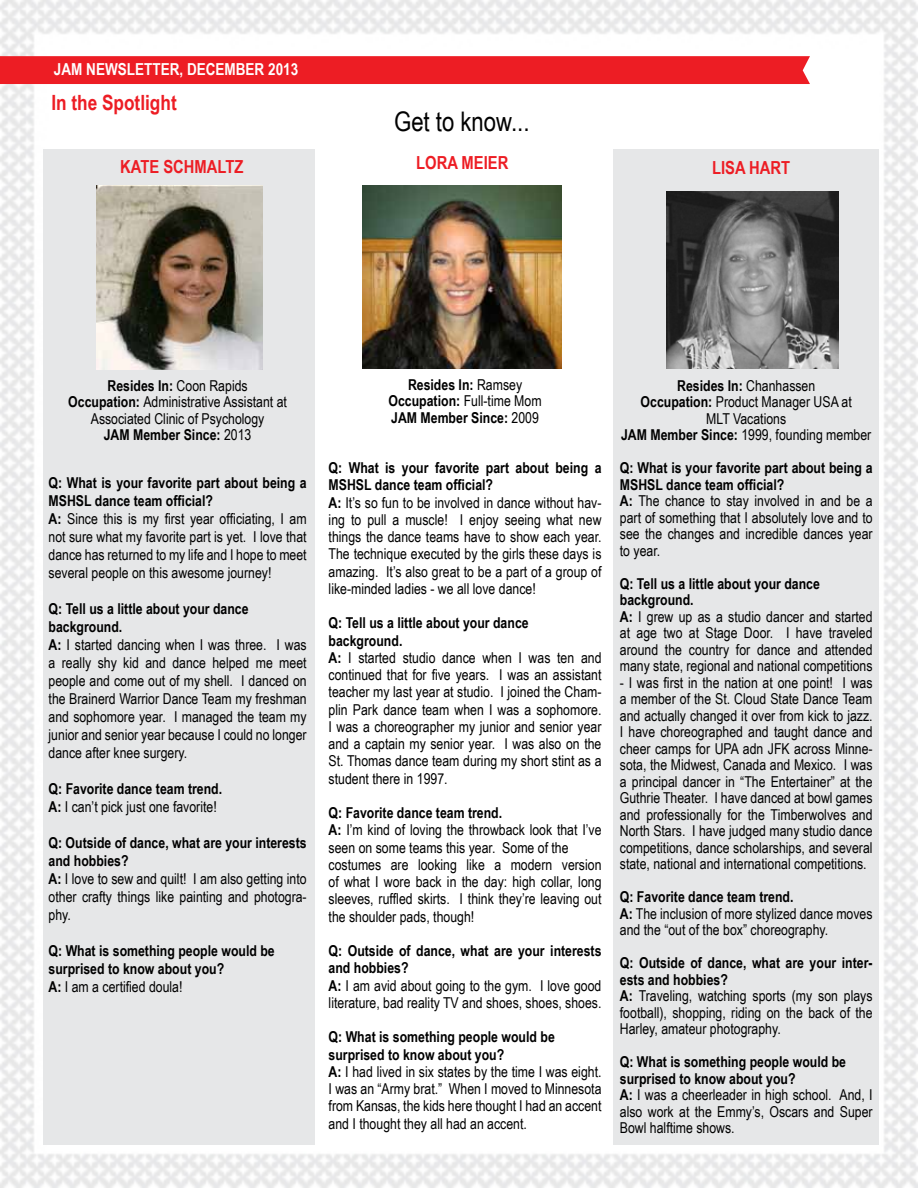
<style>
.page{position:relative;width:918px;height:1188px;background:#fff}
.page>*{position:absolute;margin:0;border:0;box-sizing:border-box;transform-origin:0 0}
.t1{font:27px "Arial Narrow";color:#000}
.t2{font:700 21px "Arial Narrow";color:#ed1d24}
.t3{font:700 18px "Arial Narrow";color:#ed1d24}
.t4{font:700 16.5px "Arial Narrow";color:#fff}
.t5{font:15px/16.5px "Arial Narrow";color:#000}
.t6{font:700 15px/18px "Arial Narrow";color:#000}
.s1{font-weight:700}
.s2{font-weight:400}
</style>
<div class="page">
<img style="left:0;top:0;width:918px;height:1188px">
<img style="left:362px;top:186px;width:199px;height:182px">
<div style="left:613px;top:149px;width:265px;height:995px;background:#e6e7e8"></div>
<div style="left:0;top:56px;width:810px;height:28px;background:#ed1d24"></div>
<div style="left:43px;top:149px;width:271px;height:995px;background:#e6e7e8"></div>
<img style="left:96px;top:186px;width:167px;height:184px">
<img style="left:666px;top:191px;width:172px;height:178px">
<p class="t4" style="left:54px;top:57px;width:246px">JAM NEWSLETTER, DECEMBER 2013</p>
<h2 class="t2" style="left:51px;top:87px;width:127px">In the Spotlight</h2>
<h1 class="t1" style="left:394px;top:102px;width:137px">Get to know...</h1>
<p class="t3" style="left:120px;top:153px;width:125px">KATE SCHMALTZ</p>
<p class="t3" style="left:416px;top:150px;width:94px">LORA MEIER</p>
<p class="t3" style="left:712px;top:154px;width:80px">LISA HART</p>
<p class="t5" style="left:68px;top:377px;width:220px;text-align:center"><span class="s1">Resides In:</span> Coon Rapids<br><span class="s1">Occupation:</span> Administrative Assistant at<br>Associated Clinic of Psychology<br><span class="s1">JAM Member Since:</span> 2013</p>
<p class="t5" style="left:49px;top:473px;width:260px;line-height:18px"><span class="s1">Q: What is your favorite part about being a MSHSL dance team official?<br>A:</span> Since this is my first year officiating, I am not sure what my favorite part is yet. I love that dance has returned to my life and I hope to meet several people on this awesome journey!</p>
<p class="t5" style="left:49px;top:599px;width:260px;line-height:18px"><span class="s1">Q: Tell us a little about your dance background.<br>A:</span> I started dancing when I was three. I was a really shy kid and dance helped me meet people and come out of my shell. I danced on the Brainerd Warrior Dance Team my freshman and sophomore year. I managed the team my junior and senior year because I could no longer dance after knee surgery.</p>
<p class="t6" style="left:49px;top:779px;width:175px">Q: Favorite dance team trend.<br>A: <span class="s2">I can’t pick just one favorite!</span></p>
<p class="t5" style="left:49px;top:833px;width:260px;line-height:18px"><span class="s1">Q: Outside of dance, what are your interests and hobbies?<br>A:</span> I love to sew and quilt! I am also getting into other crafty things like painting and photogra&shy;phy.</p>
<p class="t6" style="left:49px;top:941px;width:228px">Q: What is something people would be surprised to know about you?<br>A: <span class="s2">I am a certified doula!</span></p>
<p class="t6" style="left:389px;top:376px;width:155px;line-height:16.5px;text-align:center">Resides In: <span class="s2">Ramsey<br></span>Occupation: <span class="s2">Full-time Mom<br></span>JAM Member Since: <span class="s2">2009</span></p>
<p class="t5" style="left:329px;top:459px;width:274px;line-height:17.2px"><span class="s1">Q: What is your favorite part about being a MSHSL dance team official?<br>A:</span> It’s so fun to be involved in dance without hav&shy;ing to pull a muscle! I enjoy seeing what new things the dance teams have to show each year.<br>The technique executed by the girls these days is amazing. It’s also great to be a part of a group of like-minded ladies - we all love dance!</p>
<p class="t5" style="left:329px;top:614px;width:274px;line-height:17.2px"><span class="s1">Q: Tell us a little about your dance background.<br>A:</span> I started studio dance when I was ten and continued that for five years. I was an assistant teacher my last year at studio. I joined the Cham&shy;plin Park dance team when I was a sophomore.<br>I was a choreographer my junior and senior year and a captain my senior year. I was also on the St. Thomas dance team during my short stint as a student there in 1997.</p>
<p class="t5" style="left:329px;top:804px;width:274px;line-height:17.2px"><span class="s1">Q: Favorite dance team trend.<br>A:</span> I’m kind of loving the throwback look that I’ve seen on some teams this year. Some of the costumes are looking like a modern version of what I wore back in the day: high collar, long sleeves, ruffled skirts. I think they’re leaving out the shoulder pads, though!</p>
<p class="t5" style="left:329px;top:942px;width:274px;line-height:17.2px"><span class="s1">Q: Outside of dance, what are your interests and hobbies?<br>A:</span> I am avid about going to the gym. I love good literature, bad reality TV and shoes, shoes, shoes.</p>
<p class="t5" style="left:329px;top:1028px;width:274px;line-height:17.2px"><span class="s1">Q: What is something people would be surprised to know about you?<br>A:</span> I had lived in six states by the time I was eight.<br>I was an “Army brat.” When I moved to Minnesota from Kansas, the kids here thought I had an accent and I thought they all had an accent.</p>
<p class="t5" style="left:621px;top:377px;width:252px;text-align:center"><span class="s1">Resides In:</span> Chanhassen<br><span class="s1">Occupation:</span> Product Manager USA at<br>MLT Vacations<br><span class="s1">JAM Member Since:</span> 1999, founding member</p>
<p class="t5" style="left:620px;top:459px;width:254px"><span class="s1">Q: What is your favorite part about being a MSHSL dance team official?<br>A:</span> The chance to stay involved in and be a part of something that I absolutely love and to see the changes and incredible dances year to year.</p>
<p class="t5" style="left:620px;top:575px;width:254px"><span class="s1">Q: Tell us a little about your dance background.<br>A:</span> I grew up as a studio dancer and started at age two at Stage Door. I have traveled around the country for dance and attended many state, regional and national competitions</p>
<p class="t5" style="left:620px;top:674px;width:254px;text-align:justify">- I was first in the nation at one point! I was a member of the St. Cloud State Dance Team and actually changed it over from kick to jazz.<br>I have choreographed and taught dance and cheer camps for UPA adn JFK across Minne&shy;sota, the Midwest, Canada and Mexico. I was a principal dancer in “The Entertainer” at the Guthrie Theater. I have danced at bowl games and professionally for the Timberwolves and North Stars. I have judged many studio dance competitions, dance scholarships, and several state, national and international competitions.</p>
<p class="t5" style="left:620px;top:888px;width:254px"><span class="s1">Q: Favorite dance team trend.<br>A:</span> The inclusion of more stylized dance moves and the “out of the box” choreography.</p>
<p class="t5" style="left:620px;top:954px;width:254px"><span class="s1">Q: Outside of dance, what are your inter&shy;ests and hobbies?<br>A:</span> Traveling, watching sports (my son plays football), shopping, riding on the back of the Harley, amateur photography.</p>
<p class="t5" style="left:620px;top:1053px;width:254px"><span class="s1">Q: What is something people would be surprised to know about you?<br>A:</span> I was a cheerleader in high school. And, I also work at the Emmy’s, Oscars and Super Bowl halftime shows.</p>
</div>
